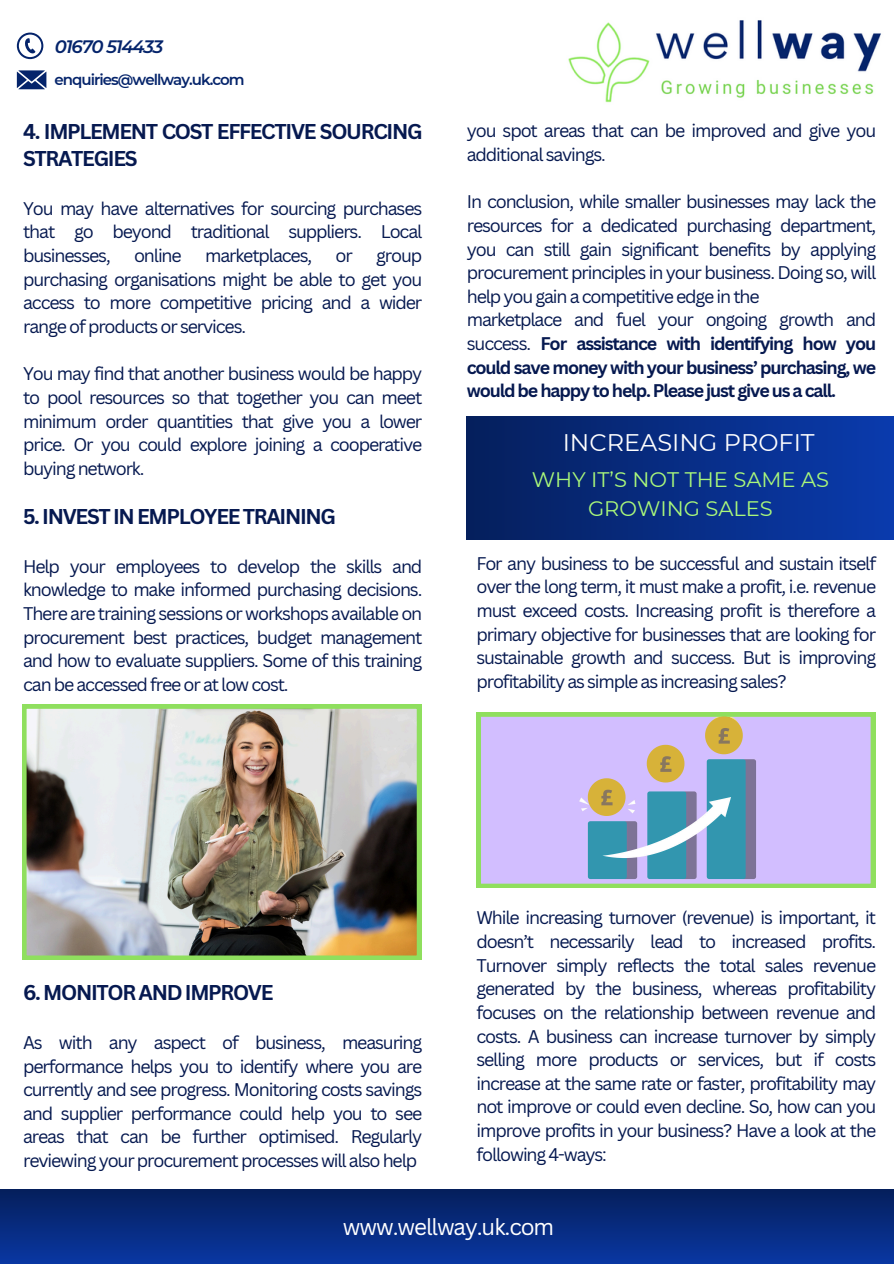
<style>
.page{position:relative;width:894px;height:1264px;background:#fff}
.page>*{position:absolute;margin:0;border:0;box-sizing:border-box;transform-origin:0 0}
.t1{font:24px "Montserrat";color:#fff}
.t2{font:22.5px "Canva Sans";letter-spacing:-.05em;color:#fff}
.t3{font:21px/29.2px "Montserrat";color:#aaf87a;text-align:center}
.t4{font:700 20.85px/27px "Canva Sans";letter-spacing:-.065em;color:#061950}
.t5{font:italic 600 18px "Montserrat";letter-spacing:-.065em;color:#05246b}
.t6{font:17.85px/23.7px "Canva Sans";letter-spacing:-.065em;color:#061950;text-align:justify}
.t7{font:600 15px "Montserrat";letter-spacing:-.065em;color:#05246b}
.s1{font-weight:700}
</style>
<div class="page">
<div style="left:0;top:1189px;width:893px;height:74px;background:linear-gradient(to bottom,#051f5b,#0936a1)"></div>
<img style="left:568px;top:20px;width:313px;height:83px">
<img style="left:22px;top:704px;width:399px;height:255px">
<div style="left:466px;top:416px;width:426px;height:123px;background:linear-gradient(to right,#051f5c,#0a3bad)"></div>
<svg style="left:476px;top:712px;width:398px;height:175px;background:#b3b9e3"></svg>
<svg style="left:587px;top:778px;width:38px;height:38px"></svg>
<svg style="left:646px;top:744px;width:38px;height:38px"></svg>
<svg style="left:704px;top:716px;width:38px;height:38px"></svg>
<svg style="left:17px;top:33px;width:26px;height:26px"></svg>
<svg style="left:17px;top:70px;width:29px;height:19px"></svg>
<h3 class="t5" style="left:55px;top:36px;width:110px">01670 514433</h3>
<h6 class="t7" style="left:54px;top:71px;width:192px">enquiries@wellway.uk.com</h6>
<h6 class="t4" style="left:23px;top:118px;width:401px">4. IMPLEMENT COST EFFECTIVE SOURCING<br>STRATEGIES</h6>
<h6 class="t6" style="left:23px;top:196px;width:400px">You may have alternatives for sourcing purchases that go beyond traditional suppliers. Local businesses,</h6>
<h6 class="t6" style="left:134px;top:243px;width:49px">online</h6>
<h6 class="t6" style="left:205px;top:243px;width:108px">marketplaces,</h6>
<h6 class="t6" style="left:335px;top:243px;width:19px">or</h6>
<h6 class="t6" style="left:23px;top:243px;width:400px;text-indent:353px">group purchasing organisations might be able to get you access to more competitive pricing and a wider range of products or services.</h6>
<h4 class="t6" style="left:23px;top:361px;width:400px">You may find that another business would be happy to pool resources so that together you can meet minimum order quantities that give you a lower price. Or you could explore joining a cooperative buying network.</h4>
<h1 class="t4" style="left:23px;top:503px;width:314px">5. INVEST IN EMPLOYEE TRAINING</h1>
<h6 class="t6" style="left:23px;top:554px;width:400px">Help your employees to develop the skills and knowledge to make informed purchasing decisions.<br>There are training sessions or workshops available on procurement best practices, budget management and how to evaluate suppliers. Some of this training can be accessed free or at low cost.</h6>
<p class="t6" style="left:466px;top:119px;width:411px">you spot areas that can be improved and give you additional savings.</p>
<p class="t6" style="left:466px;top:189px;width:411px;text-align:left">In conclusion, while smaller businesses may lack the resources for a dedicated purchasing department, you can still gain significant benefits by applying procurement principles in your business. Doing so, will help you gain a competitive edge in the<br>marketplace and fuel your ongoing growth and success. <span class="s1">For assistance with identifying how you could save money with your business’ purchasing, we would be happy to help. Please just give us a call.</span></p>
<h3 class="t1" style="left:562px;top:428px;width:253px">INCREASING PROFIT</h3>
<h6 class="t3" style="left:531px;top:465px;width:298px">WHY IT’S NOT THE SAME AS<br>GROWING SALES</h6>
<h3 class="t6" style="left:476px;top:551px;width:401px">For any business to be successful and sustain itself over the long term, it must make a profit, i.e. revenue must exceed costs. Increasing profit is therefore a primary objective for businesses that are looking for sustainable growth and success. But is improving profitability as simple as increasing sales?</h3>
<h6 class="t4" style="left:23px;top:978px;width:252px">6. MONITOR AND IMPROVE</h6>
<p class="t6" style="left:23px;top:1030px;width:400px">As with any aspect of business, measuring performance helps you to identify where you are currently and see progress. Monitoring costs savings and supplier performance could help you to see areas that can be further optimised. Regularly reviewing your procurement processes will also help</p>
<h6 class="t6" style="left:476px;top:905px;width:401px">While increasing turnover (revenue) is important, it doesn’t necessarily lead to increased profits.<br>Turnover simply reflects the total sales revenue generated by the business, whereas profitability focuses on the relationship between revenue and costs. A business can increase turnover by simply selling more products or services, but if costs increase at the same rate or faster, profitability may not improve or could even decline. So, how can you improve profits in your business? Have a look at the following 4-ways:</h6>
<p class="t2" style="left:343px;top:1210px;width:213px">www.wellway.uk.com</p>
</div>
